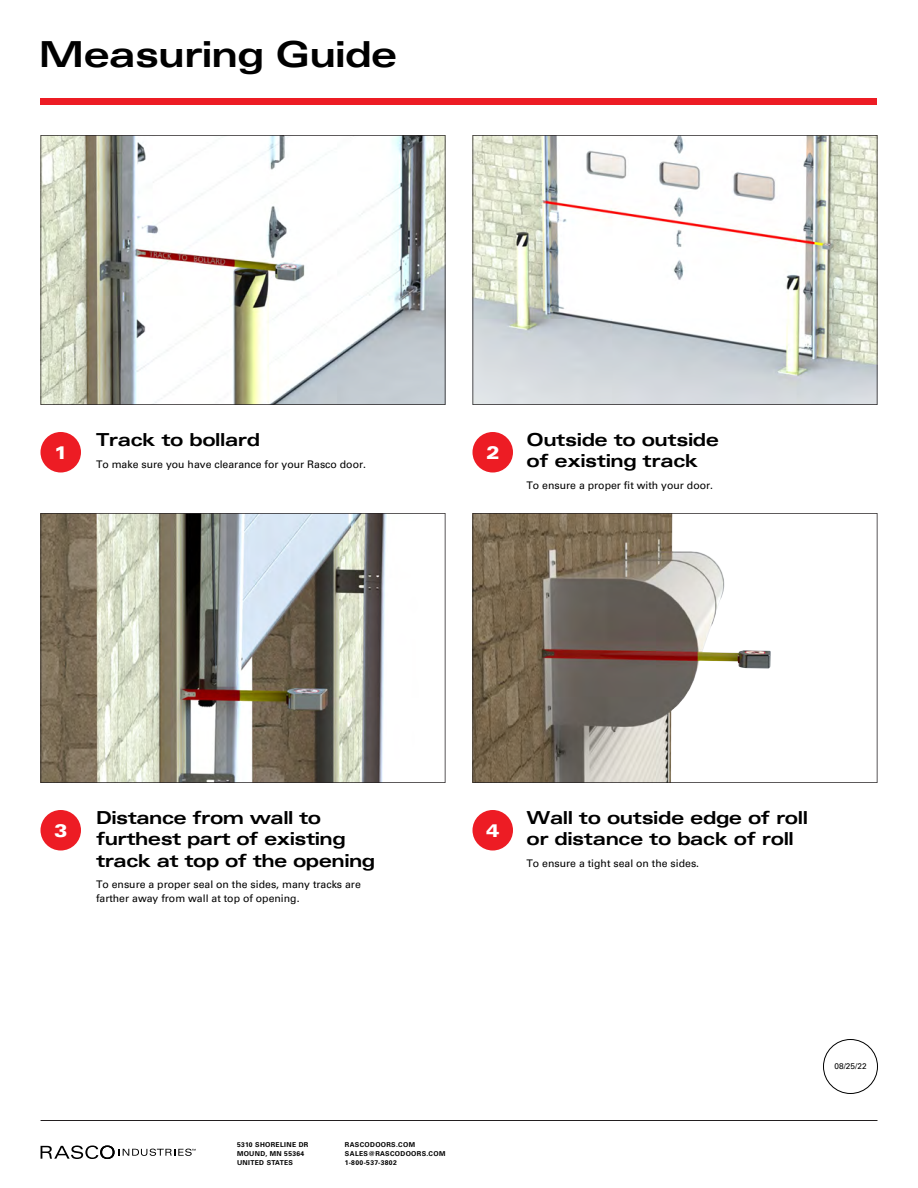
<style>
.page{position:relative;width:918px;height:1188px;background:#fff}
.page>*{position:absolute;margin:0;border:0;box-sizing:border-box;transform-origin:0 0}
.t1{font:700 expanded 36px "Univers LT Pro";letter-spacing:-.025em;color:#000}
.t2{font:700 expanded 18px/21.6px "Univers LT Pro";letter-spacing:-.025em;color:#000}
.t3{font:900 expanded 18px "Univers LT Pro";color:#fff}
.t4{font:10.5px/13.5px "Univers LT Pro 55 Roman";color:#000}
.t5{font:8.25px "Univers LT Pro 55 Roman";color:#000}
.t6{font:700 6.75px/9px "Univers LT Pro 65";letter-spacing:.05em;color:#000}
</style>
<div class="page">
<hr style="left:41px;top:1120px;width:836px;height:1px;background:#231f20">
<svg style="left:41px;top:1146px;width:155px;height:13px"></svg>
<div style="left:823px;top:1039px;width:55px;height:55px;border:1px solid #000;border-radius:50%"></div>
<svg style="left:40px;top:135px;width:406px;height:270px"></svg>
<svg style="left:472px;top:135px;width:406px;height:270px"></svg>
<div style="left:40px;top:432px;width:41px;height:40px;background:#ed1c24;border-radius:50%"></div>
<div style="left:472px;top:432px;width:41px;height:40px;background:#ed1c24;border-radius:50%"></div>
<svg style="left:40px;top:513px;width:406px;height:270px"></svg>
<svg style="left:472px;top:513px;width:406px;height:270px"></svg>
<div style="left:40px;top:810px;width:41px;height:40px;background:#ed1c24;border-radius:50%"></div>
<div style="left:472px;top:810px;width:41px;height:40px;background:#ed1c24;border-radius:50%"></div>
<div style="left:40px;top:98px;width:838px;height:7px;background:#ed1c24"></div>
<h1 class="t1" style="left:39px;top:34px;width:360px">Measuring Guide</h1>
<h2 class="t2" style="left:96px;top:428px;width:166px">Track to bollard</h2>
<p class="t4" style="left:96px;top:457px;width:272px">To make sure you have clearance for your Rasco door.</p>
<h2 class="t3" style="left:54px;top:442px;width:15px">1</h2>
<h2 class="t3" style="left:486px;top:442px;width:15px">2</h2>
<h2 class="t2" style="left:526px;top:428px;width:194px">Outside to outside of existing track</h2>
<p class="t4" style="left:526px;top:478px;width:188px">To ensure a proper fit with your door.</p>
<h2 class="t2" style="left:96px;top:806px;width:281px">Distance from wall to furthest part of existing track at top of the opening</h2>
<p class="t4" style="left:96px;top:877px;width:266px">To ensure a proper seal on the sides, many tracks are farther away from wall at top of opening.</p>
<h2 class="t3" style="left:54px;top:820px;width:15px">3</h2>
<h2 class="t3" style="left:486px;top:820px;width:15px">4</h2>
<h2 class="t2" style="left:526px;top:806px;width:283px">Wall to outside edge of roll or distance to back of roll</h2>
<p class="t4" style="left:526px;top:856px;width:174px">To ensure a tight seal on the sides.</p>
<p class="t6" style="left:237px;top:1139px;width:73px">5310 SHORELINE DR<br>MOUND, MN 55364<br>UNITED STATES</p>
<p class="t6" style="left:345px;top:1139px;width:102px">RASCODOORS.COM<br>SALES@RASCODOORS.COM<br>1-800-537-3802</p>
<p class="t5" style="left:835px;top:1061px;width:34px">08/25/22</p>
</div>
